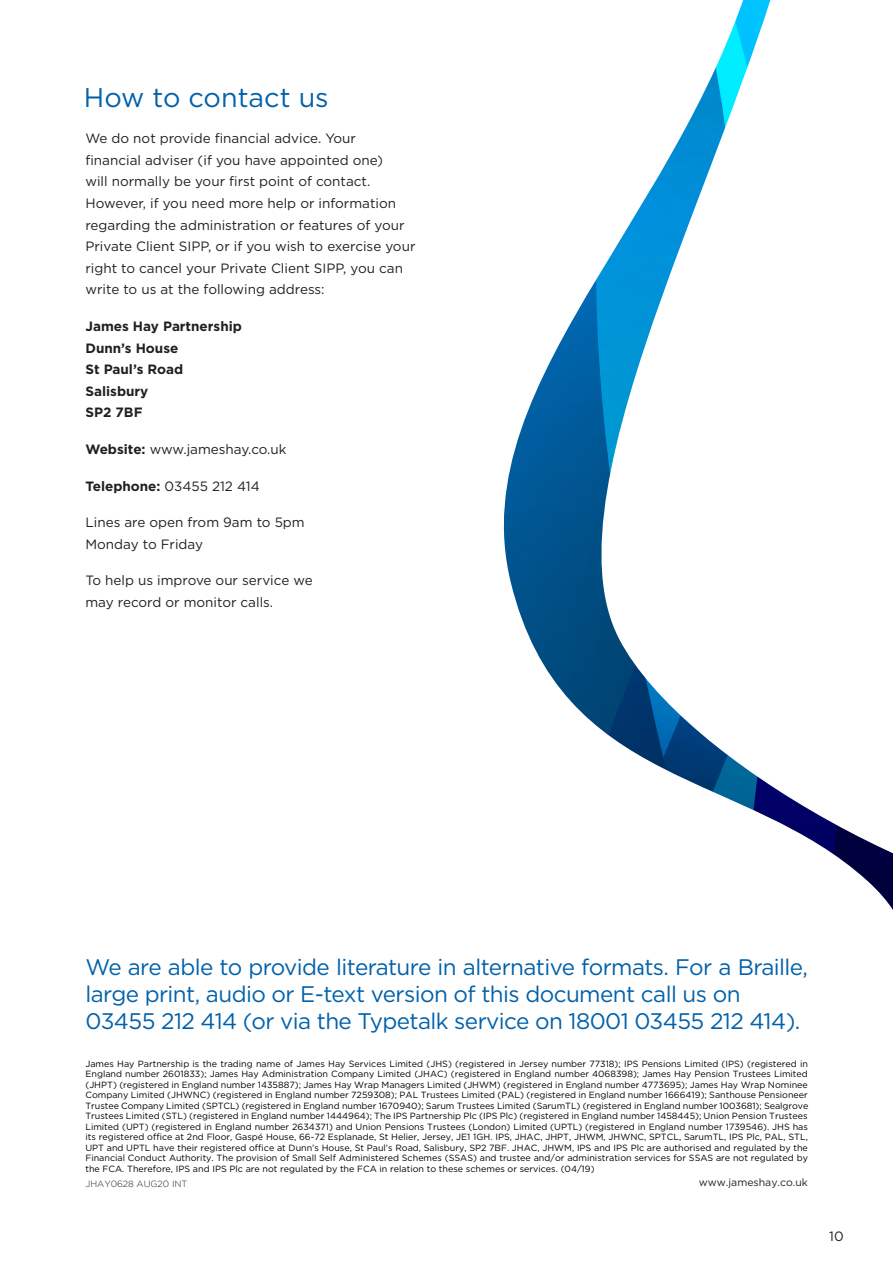
<style>
.page{position:relative;width:893px;height:1263px;background:#fff}
.page>*{position:absolute;margin:0;border:0;box-sizing:border-box;transform-origin:0 0}
.t1{font:27px "Gotham";color:#0161ab}
.t2{font:22.5px/27px "Gotham";letter-spacing:-.025em;color:#0161ab}
.t3{font:13.5px/21.6px "Gotham";color:#231f20}
.t4{font:700 13.5px/21.6px "Gotham";color:#231f20}
.t5{font:10.5px "Gotham";color:#231f20}
.t6{font:9px/10.5px "Gotham";color:#000;text-align:justify}
.t7{font:300 9px "Gotham";color:#231f20}
.s1{font-weight:700}
</style>
<div class="page">
<svg style="left:503px;top:350px;width:53px;height:333px"></svg>
<svg style="left:556px;top:134px;width:126px;height:644px"></svg>
<svg style="left:682px;top:0;width:102px;height:825px"></svg>
<svg style="left:784px;top:794px;width:109px;height:116px"></svg>
<h1 class="t1" style="left:84px;top:80px;width:246px">How to contact us</h1>
<p class="t3" style="left:85px;top:127px;width:332px">We do not provide financial advice. Your<br>financial adviser (if you have appointed one)<br>will normally be your first point of contact.<br>However, if you need more help or information regarding the administration or features of your Private Client SIPP, or if you wish to exercise your right to cancel your Private Client SIPP, you can write to us at the following address:</p>
<h3 class="t4" style="left:85px;top:315px;width:158px">James Hay Partnership<br>Dunn’s House<br>St Paul’s Road<br>Salisbury<br>SP2 7BF</h3>
<h3 class="t3" style="left:85px;top:438px;width:203px"><span class="s1">Website:</span> www.jameshay.co.uk</h3>
<h3 class="t3" style="left:85px;top:475px;width:176px"><span class="s1">Telephone:</span> 03455 212 414</h3>
<h3 class="t3" style="left:85px;top:511px;width:221px">Lines are open from 9am to 5pm<br>Monday to Friday</h3>
<h3 class="t3" style="left:85px;top:569px;width:229px">To help us improve our service we may record or monitor calls.</h3>
<h2 class="t2" style="left:85px;top:953px;width:724px">We are able to provide literature in alternative formats. For a Braille, large print, audio or E-text version of this document call us on<br>03455 212 414 (or via the Typetalk service on 18001 03455 212 414).</h2>
<p class="t6" style="left:85px;top:1058px;width:724px">James Hay Partnership is the trading name of James Hay Services Limited (JHS) (registered in Jersey number 77318); IPS Pensions Limited (IPS) (registered in England number 2601833); James Hay Administration Company Limited (JHAC) (registered in England number 4068398); James Hay Pension Trustees Limited (JHPT) (registered in England number 1435887); James Hay Wrap Managers Limited (JHWM) (registered in England number 4773695); James Hay Wrap Nominee Company Limited (JHWNC) (registered in England number 7259308); PAL Trustees Limited (PAL) (registered in England number 1666419); Santhouse Pensioneer Trustee Company Limited (SPTCL) (registered in England number 1670940); Sarum Trustees Limited (SarumTL) (registered in England number 1003681); Sealgrove Trustees Limited (STL) (registered in England number 1444964); The IPS Partnership Plc (IPS Plc) (registered in England number 1458445); Union Pension Trustees Limited (UPT) (registered in England number 2634371) and Union Pensions Trustees (London) Limited (UPTL) (registered in England number 1739546). JHS has its registered office at 2nd Floor, Gaspé House, 66-72 Esplanade, St Helier, Jersey, JE1 1GH. IPS, JHAC, JHPT, JHWM, JHWNC, SPTCL, SarumTL, IPS Plc, PAL, STL, UPT and UPTL have their registered office at Dunn’s House, St Paul’s Road, Salisbury, SP2 7BF. JHAC, JHWM, IPS and IPS Plc are authorised and regulated by the Financial Conduct Authority. The provision of Small Self Administered Schemes (SSAS) and trustee and/or administration services for SSAS are not regulated by the FCA. Therefore, IPS and IPS Plc are not regulated by the FCA in relation to these schemes or services. (04/19)</p>
<p class="t5" style="left:699px;top:1176px;width:111px">www.jameshay.co.uk</p>
<p class="t7" style="left:85px;top:1179px;width:103px">JHAY0628 AUG20 INT</p>
<h3 class="t3" style="left:829px;top:1225px;width:16px">10</h3>
</div>
